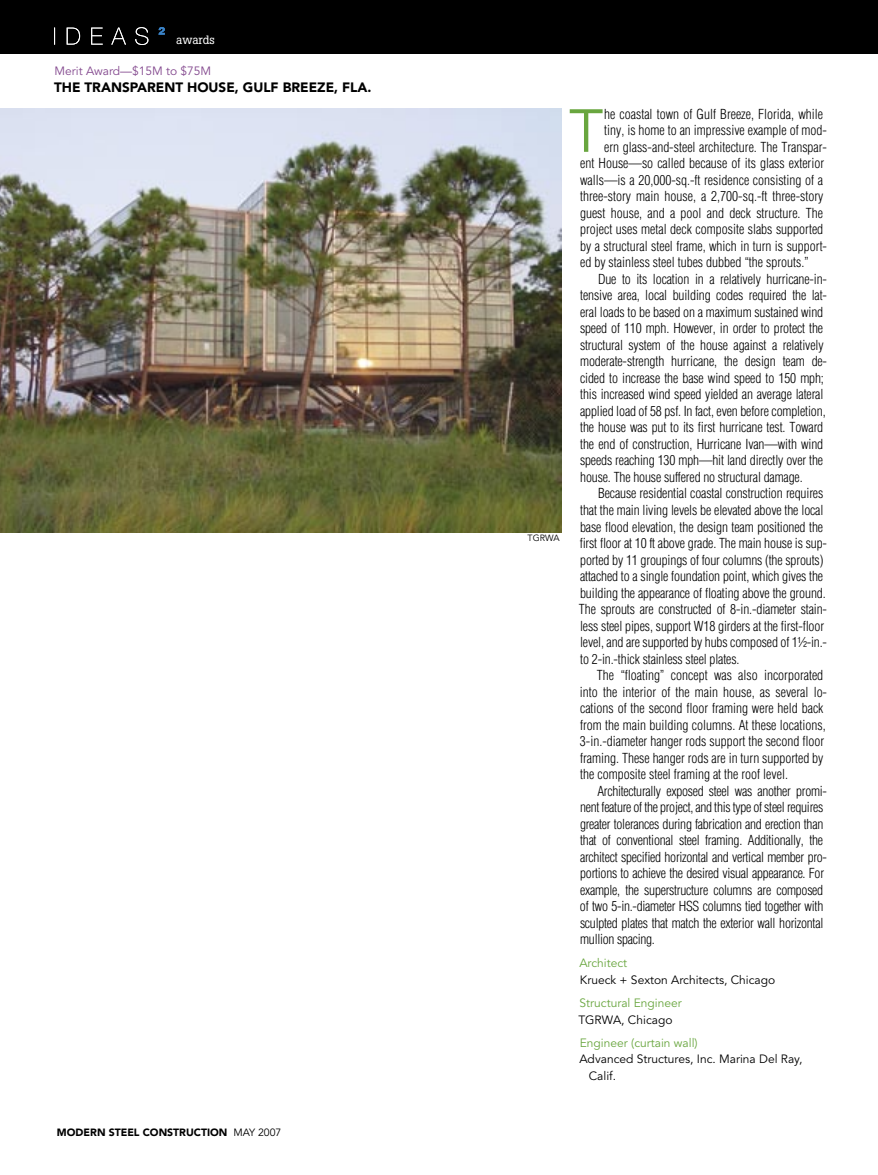
<style>
.page{position:relative;width:878px;height:1175px;background:#fff}
.page>*{position:absolute;margin:0;border:0;box-sizing:border-box;transform-origin:0 0}
.t1{font:60.15px "Avenir LT Std";color:#69a63f}
.t2{font:300 condensed 13.5px "Helvetica";letter-spacing:-.01em;color:#000}
.t3{font:900 13.5px "Avenir LT Std";color:#000}
.t4{font:12px/16.5px "Avenir LT Std";color:#000}
.t5{font:12px "Avenir LT Std";color:#69a63f}
.t6{font:12px "Avenir LT Std";color:#83488e}
.t7{font:12px "Boton";color:#fff}
.t8{font:900 10.5px "Avenir LT Std";color:#000}
.t9{font:9px "Avenir LT Std";color:#000}
.s1{font-weight:400}
</style>
<div class="page">
<div style="left:0;top:0;width:878px;height:54px;background:#000"></div>
<img style="left:0;top:108px;width:561px;height:424px">
<svg style="left:54px;top:27px;width:94px;height:18px"></svg>
<svg style="left:158px;top:27px;width:7px;height:8px"></svg>
<p class="t7" style="left:176px;top:33px;width:40px">awards</p>
<p class="t6" style="left:55px;top:64px;width:158px">Merit Award—$15M to $75M</p>
<p class="t3" style="left:54px;top:79px;width:319px">THE TRANSPARENT HOUSE, GULF BREEZE, FLA.</p>
<p class="t8" style="left:57px;top:1125px;width:226px">MODERN STEEL CONSTRUCTION <span class="s1">MAY 2007</span></p>
<p class="t9" style="left:527px;top:533px;width:34px">TGRWA</p>
<h1 class="t1" style="left:569px;top:96px;width:36px">T</h1>
<p class="t2" style="left:604px;top:105px;width:220px">he coastal town of Gulf Breeze, Florida, while</p>
<p class="t2" style="left:604px;top:122px;width:224px">tiny, is home to an impressive example of mod-</p>
<p class="t2" style="left:604px;top:138px;width:224px">ern glass-and-steel architecture. The Transpar-</p>
<p class="t2" style="left:580px;top:155px;width:245px">ent House—so called because of its glass exterior</p>
<p class="t2" style="left:580px;top:171px;width:244px">walls—is a 20,000-sq.-ft residence consisting of a</p>
<p class="t2" style="left:580px;top:188px;width:245px">three-story main house, a 2,700-sq.-ft three-story</p>
<p class="t2" style="left:580px;top:204px;width:245px">guest house, and a pool and deck structure. The</p>
<p class="t2" style="left:580px;top:221px;width:244px">project uses metal deck composite slabs supported</p>
<p class="t2" style="left:580px;top:237px;width:248px">by a structural steel frame, which in turn is support-</p>
<p class="t2" style="left:580px;top:254px;width:230px">ed by stainless steel tubes dubbed “the sprouts.”</p>
<p class="t2" style="left:598px;top:270px;width:230px">Due to its location in a relatively hurricane-in-</p>
<p class="t2" style="left:580px;top:287px;width:248px">tensive area, local building codes required the lat-</p>
<p class="t2" style="left:580px;top:303px;width:245px">eral loads to be based on a maximum sustained wind</p>
<p class="t2" style="left:580px;top:320px;width:245px">speed of 110 mph. However, in order to protect the</p>
<p class="t2" style="left:580px;top:336px;width:245px">structural system of the house against a relatively</p>
<p class="t2" style="left:580px;top:353px;width:248px">moderate-strength hurricane, the design team de-</p>
<p class="t2" style="left:580px;top:369px;width:245px">cided to increase the base wind speed to 150 mph;</p>
<p class="t2" style="left:580px;top:386px;width:245px">this increased wind speed yielded an average lateral</p>
<p class="t2" style="left:580px;top:402px;width:247px">applied load of 58 psf. In fact, even before completion,</p>
<p class="t2" style="left:580px;top:419px;width:244px">the house was put to its first hurricane test. Toward</p>
<p class="t2" style="left:580px;top:435px;width:244px">the end of construction, Hurricane Ivan—with wind</p>
<p class="t2" style="left:580px;top:452px;width:245px">speeds reaching 130 mph—hit land directly over the</p>
<p class="t2" style="left:580px;top:468px;width:224px">house. The house suffered no structural damage.</p>
<p class="t2" style="left:598px;top:485px;width:227px">Because residential coastal construction requires</p>
<p class="t2" style="left:580px;top:501px;width:245px">that the main living levels be elevated above the local</p>
<p class="t2" style="left:580px;top:518px;width:244px">base flood elevation, the design team positioned the</p>
<p class="t2" style="left:579px;top:534px;width:249px">first floor at 10 ft above grade. The main house is sup-</p>
<p class="t2" style="left:580px;top:551px;width:245px">ported by 11 groupings of four columns (the sprouts)</p>
<p class="t2" style="left:580px;top:567px;width:244px">attached to a single foundation point, which gives the</p>
<p class="t2" style="left:580px;top:584px;width:247px">building the appearance of floating above the ground.</p>
<p class="t2" style="left:579px;top:600px;width:250px">The sprouts are constructed of 8-in.-diameter stain-</p>
<p class="t2" style="left:580px;top:617px;width:245px">less steel pipes, support W18 girders at the first-floor</p>
<p class="t2" style="left:580px;top:633px;width:248px">level, and are supported by hubs composed of 1½-in.-</p>
<p class="t2" style="left:580px;top:650px;width:161px">to 2-in.-thick stainless steel plates.</p>
<p class="t2" style="left:597px;top:666px;width:228px">The “floating” concept was also incorporated</p>
<p class="t2" style="left:580px;top:683px;width:249px">into the interior of the main house, as several lo-</p>
<p class="t2" style="left:580px;top:699px;width:245px">cations of the second floor framing were held back</p>
<p class="t2" style="left:580px;top:716px;width:247px">from the main building columns. At these locations,</p>
<p class="t2" style="left:580px;top:732px;width:246px">3-in.-diameter hanger rods support the second floor</p>
<p class="t2" style="left:580px;top:749px;width:245px">framing. These hanger rods are in turn supported by</p>
<p class="t2" style="left:580px;top:765px;width:209px">the composite steel framing at the roof level.</p>
<p class="t2" style="left:597px;top:782px;width:231px">Architecturally exposed steel was another promi-</p>
<p class="t2" style="left:580px;top:798px;width:245px">nent feature of the project, and this type of steel requires</p>
<p class="t2" style="left:580px;top:815px;width:245px">greater tolerances during fabrication and erection than</p>
<p class="t2" style="left:580px;top:831px;width:244px">that of conventional steel framing. Additionally, the</p>
<p class="t2" style="left:580px;top:848px;width:248px">architect specified horizontal and vertical member pro-</p>
<p class="t2" style="left:580px;top:864px;width:245px">portions to achieve the desired visual appearance. For</p>
<p class="t2" style="left:580px;top:881px;width:245px">example, the superstructure columns are composed</p>
<p class="t2" style="left:580px;top:897px;width:245px">of two 5-in.-diameter HSS columns tied together with</p>
<p class="t2" style="left:580px;top:914px;width:245px">sculpted plates that match the exterior wall horizontal</p>
<p class="t2" style="left:580px;top:930px;width:76px">mullion spacing.</p>
<p class="t5" style="left:579px;top:956px;width:49px">Architect</p>
<p class="t4" style="left:580px;top:971px;width:197px">Krueck + Sexton Architects, Chicago</p>
<p class="t5" style="left:579px;top:996px;width:104px">Structural Engineer</p>
<p class="t4" style="left:578px;top:1011px;width:96px">TGRWA, Chicago</p>
<p class="t5" style="left:580px;top:1035px;width:119px">Engineer (curtain wall)</p>
<p class="t4" style="left:589px;top:1051px;width:215px;text-indent:-9px">Advanced Structures, Inc. Marina Del Ray,<br>Calif.</p>
</div>
